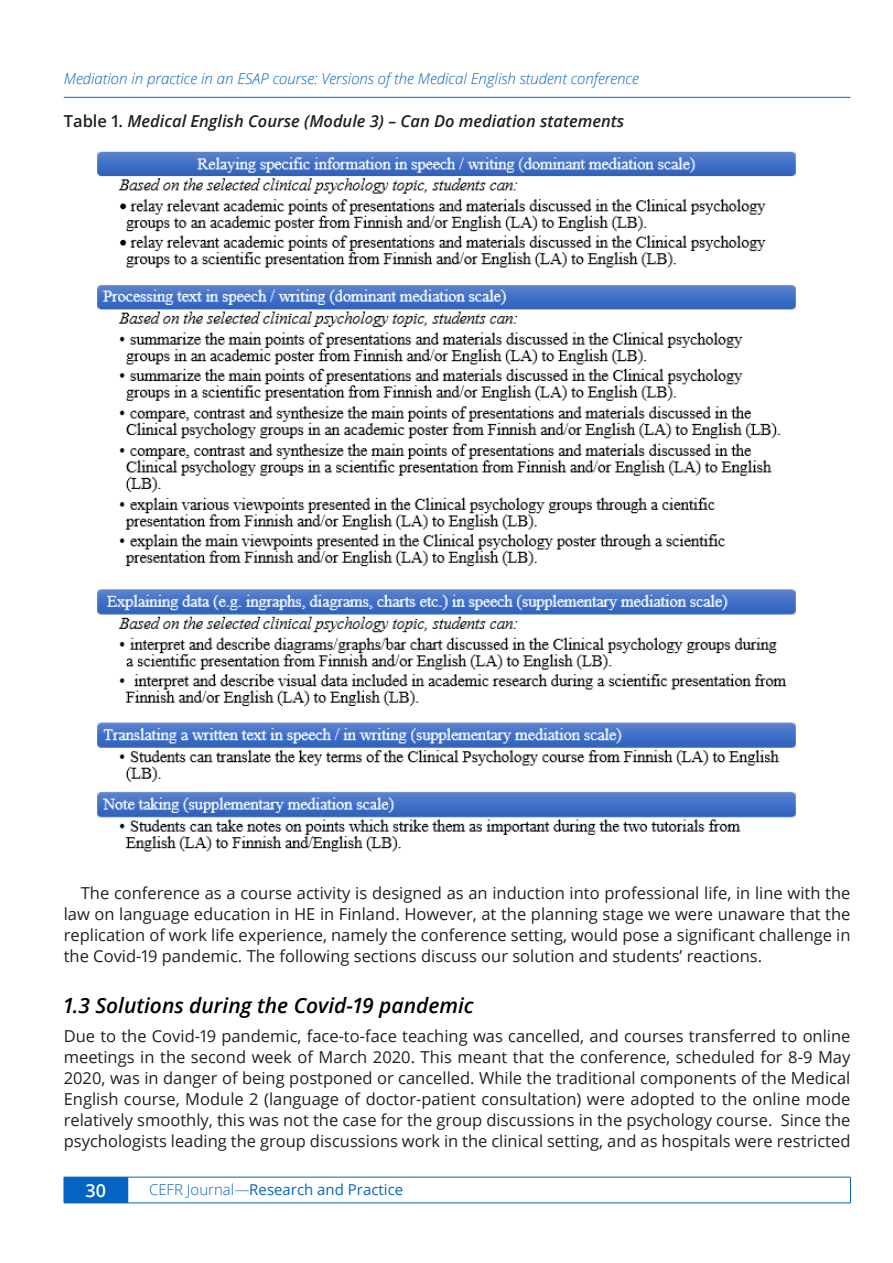
<style>
.page{position:relative;width:893px;height:1263px;background:#fff}
.page>*{position:absolute;margin:0;border:0;box-sizing:border-box;transform-origin:0 0}
.Header_2{font:italic 600 21px "Open Sans";color:#000}
.t1{font:600 18px "Open Sans";color:#fff}
.Text{font:16.5px/21px "Open Sans";color:#231f20;text-align:justify}
.Text_-_Indent{font:16.5px/21px "Open Sans";color:#231f20;text-align:justify}
.Header_-_Table{font:italic 600 16.5px "Open Sans";color:#231f20}
.t2{font:italic 300 15px "Open Sans";color:#0563c1}
.t3{font:15px "Open Sans";color:#0563c1}
.s1{font-style:normal}
.s2{font-weight:300}
</style>
<div class="page">
<div style="left:64px;top:1177px;width:64px;height:26px;background:#0563c1"></div>
<hr style="left:128px;top:1177px;width:723px;height:1px;background:#0563c1">
<svg style="left:850px;top:1177px;width:1px;height:25px"></svg>
<hr style="left:128px;top:1202px;width:723px;height:1px;background:#0563c1">
<hr style="left:64px;top:97px;width:786px;height:1px;background:#0563c1">
<img style="left:97px;top:151px;width:699px;height:701px">
<p class="t2" style="left:64px;top:68px;width:577px">Mediation in practice in an ESAP course: Versions of the Medical English student conference</p>
<p class="Header_-_Table" style="left:64px;top:110px;width:562px"><span class="s1">Table 1.</span> Medical English Course (Module 3) – Can Do mediation statements</p>
<p class="Text_-_Indent" style="left:64px;top:882px;width:788px;text-indent:17px">The conference as a course activity is designed as an induction into professional life, in line with the law on language education in HE in Finland. However, at the planning stage we were unaware that the replication of work life experience, namely the conference setting, would pose a significant challenge in the Covid-19 pandemic. The following sections discuss our solution and students’ reactions.</p>
<p class="Header_2" style="left:64px;top:991px;width:411px">1.3 Solutions during the Covid-19 pandemic</p>
<p class="Text" style="left:64px;top:1025px;width:788px">Due to the Covid-19 pandemic, face-to-face teaching was cancelled, and courses transferred to online meetings in the second week of March 2020. This meant that the conference, scheduled for 8-9 May 2020, was in danger of being postponed or cancelled. While the traditional components of the Medical English course, Module 2 (language of doctor-patient consultation) were adopted to the online mode relatively smoothly, this was not the case for the group discussions in the psychology course. Since the psychologists leading the group discussions work in the clinical setting, and as hospitals were restricted</p>
<p class="t1" style="left:86px;top:1178px;width:22px">30</p>
<p class="t3" style="left:149px;top:1179px;width:256px"><span class="s2">CEFR Journal—</span>Research and Practice</p>
</div>
